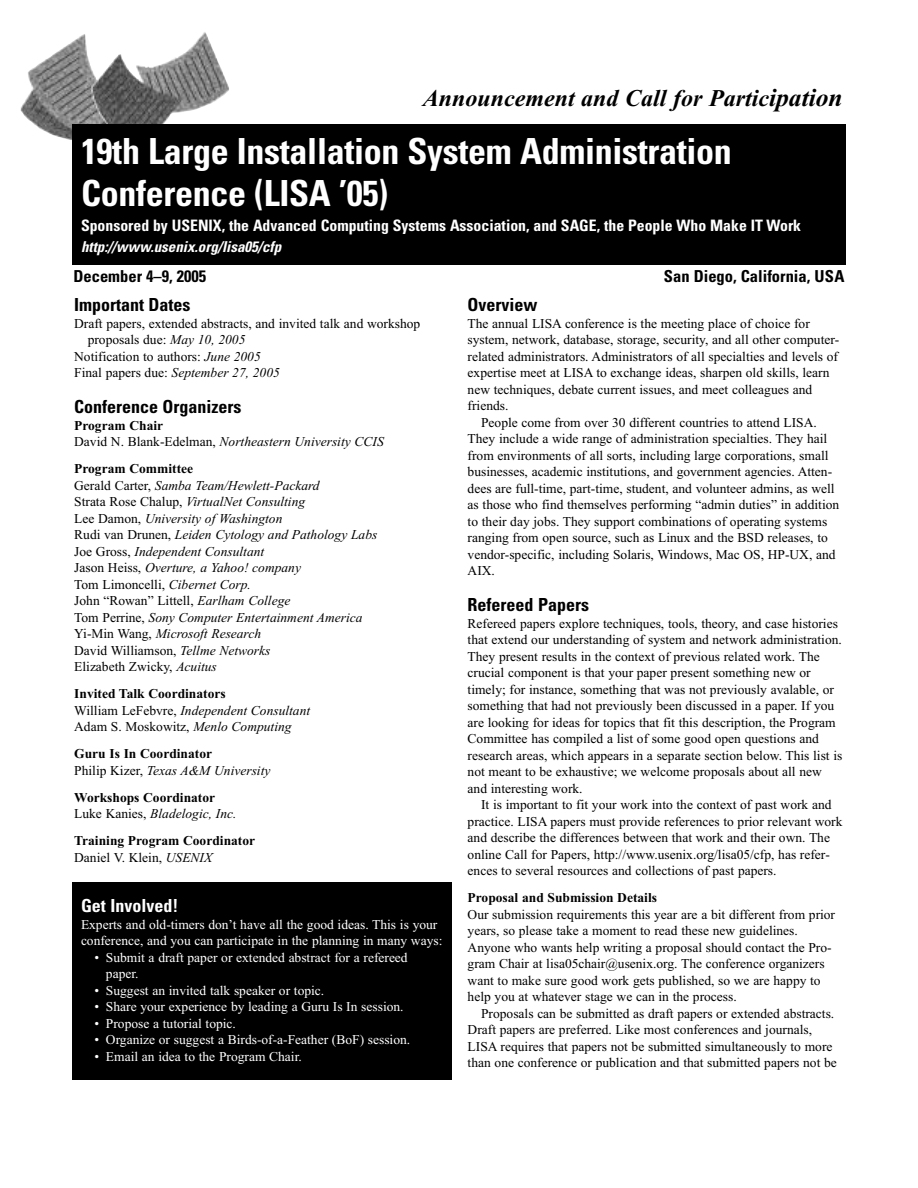
<style>
.page{position:relative;width:918px;height:1188px;background:#fff}
.page>*{position:absolute;margin:0;border:0;box-sizing:border-box;transform-origin:0 0}
.t1{font:700 condensed 36px/42px "Univers";letter-spacing:-.01em;color:#fff}
.t2{font:24px "Times New Roman Bd It MS";color:#000}
.t3{font:700 condensed 18px "Univers";color:#000}
.t4{font:700 condensed 18px "Univers";color:#fff}
.t5{font:700 condensed 16.5px "Univers";color:#000}
.t6{font:700 condensed 15.75px "Univers";color:#fff}
.t7{font:italic 700 condensed 15px "Univers";color:#fff}
.t8{font:13.5px/16.5px "Times New Roman MS";color:#000}
.t9{font:13.5px/16.5px "Times New Roman It MS";color:#000}
.t10{font:13.5px/16.5px "Times New Roman MS";color:#fff}
.t11{font:13.5px "Times New Roman Bd MS";color:#000}
.s1{font-size:25.5px}
.s2{font-family:"Times New Roman It MS"}
.s3{font-family:"Times New Roman MS"}
</style>
<div class="page">
<img style="left:20px;top:32px;width:209px;height:108px">
<div style="left:72px;top:124px;width:774px;height:141px;background:#000"></div>
<div style="left:72px;top:883px;width:380px;height:197px;background:#000"></div>
<h2 class="t2" style="left:423px;top:84px;width:422px">Announcement and Call for Partic<span class="s1">ipation</span></h2>
<h1 class="t1" style="left:81px;top:134px;width:652px">19th Large Installation System Administration<br>Conference (LISA ’05)</h1>
<p class="t6" style="left:81px;top:219px;width:722px">Sponsored by USENIX, the Advanced Computing Systems Association, and SAGE, the People Who Make IT Work</p>
<p class="t7" style="left:81px;top:241px;width:202px">http://www.usenix.org/lisa05/cfp</p>
<p class="t5" style="left:74px;top:270px;width:134px">December 4–9, 2005</p>
<p class="t5" style="left:664px;top:270px;width:182px">San Diego, California, USA</p>
<h3 class="t3" style="left:74px;top:298px;width:118px">Important Dates</h3>
<p class="t8" style="left:74px;top:315px;width:348px">Draft papers, extended abstracts, and invited talk and workshop</p>
<p class="t8" style="left:88px;top:331px;width:159px">proposals due: <span class="s2">May 10, 2005</span></p>
<p class="t8" style="left:74px;top:348px;width:188px">Notification to authors: <span class="s2">June 2005</span></p>
<p class="t9" style="left:74px;top:364px;width:207px"><span class="s3">Final papers due:</span> September 27, 2005</p>
<h3 class="t3" style="left:74px;top:400px;width:169px">Conference Organizers</h3>
<p class="t11" style="left:74px;top:417px;width:90px">Program Chair</p>
<p class="t9" style="left:74px;top:433px;width:311px"><span class="s3">David N. Blank-Edelman,</span> Northeastern University CCIS</p>
<p class="t11" style="left:74px;top:461px;width:120px">Program Committee</p>
<p class="t9" style="left:74px;top:477px;width:305px"><span class="s3">Gerald Carter,</span> Samba Team/Hewlett-Packard<br><span class="s3">Strata Rose Chalup,</span> VirtualNet Consulting<br><span class="s3">Lee Damon,</span> University of Washington<br><span class="s3">Rudi van Drunen,</span> Leiden Cytology and Pathology Labs <span class="s3">Joe Gross,</span> Independent Consultant<br><span class="s3">Jason Heiss,</span> Overture, a Yahoo! company</p>
<p class="t8" style="left:74px;top:576px;width:218px">Tom Limoncelli, <span class="s2">Cibernet Corp.<br></span>John “Rowan” Littell, <span class="s2">Earlham College</span></p>
<p class="t9" style="left:74px;top:609px;width:290px"><span class="s3">Tom Perrine,</span> Sony Computer Entertainment America<br><span class="s3">Yi-Min Wang,</span> Microsoft Research</p>
<p class="t8" style="left:74px;top:642px;width:198px">David Williamson, <span class="s2">Tellme Networks<br></span>Elizabeth Zwicky, <span class="s2">Acuitus</span></p>
<p class="t11" style="left:74px;top:686px;width:153px">Invited Talk Coordinators</p>
<p class="t9" style="left:74px;top:702px;width:237px"><span class="s3">William LeFebvre,</span> Independent Consultant</p>
<p class="t8" style="left:74px;top:718px;width:219px">Adam S. Moskowitz, <span class="s2">Menlo Computing</span></p>
<p class="t11" style="left:74px;top:746px;width:139px">Guru Is In Coordinator</p>
<p class="t9" style="left:74px;top:762px;width:198px"><span class="s3">Philip Kizer,</span> Texas A&amp;M University</p>
<p class="t11" style="left:74px;top:789px;width:142px">Workshops Coordinator</p>
<p class="t9" style="left:74px;top:805px;width:164px"><span class="s3">Luke Kanies,</span> Bladelogic, Inc.</p>
<p class="t11" style="left:74px;top:833px;width:182px">Training Program Coordinator</p>
<p class="t8" style="left:74px;top:849px;width:140px">Daniel V. Klein, <span class="s2">USENIX</span></p>
<h3 class="t4" style="left:81px;top:899px;width:99px">Get Involved!</h3>
<p class="t10" style="left:81px;top:916px;width:363px">Experts and old-timers don’t have all the good ideas. This is your conference, and you can participate in the planning in many ways:</p>
<p class="t10" style="left:106px;top:949px;width:303px;text-indent:-11px">• Submit a draft paper or extended abstract for a refereed paper.</p>
<p class="t10" style="left:94px;top:982px;width:231px">• Suggest an invited talk speaker or topic.</p>
<p class="t10" style="left:95px;top:998px;width:311px">• Share your experience by leading a Guru Is In session.</p>
<p class="t10" style="left:95px;top:1015px;width:143px">• Propose a tutorial topic.</p>
<p class="t10" style="left:95px;top:1031px;width:317px">• Organize or suggest a Birds-of-a-Feather (BoF) session.</p>
<p class="t10" style="left:95px;top:1048px;width:209px">• Email an idea to the Program Chair.</p>
<h3 class="t3" style="left:468px;top:298px;width:71px">Overview</h3>
<p class="t8" style="left:468px;top:315px;width:344px">The annual LISA conference is the meeting place of choice for</p>
<p class="t8" style="left:468px;top:331px;width:373px">system, network, database, storage, security, and all other computer-</p>
<p class="t8" style="left:468px;top:348px;width:372px">related administrators. Administrators of all specialties and levels of</p>
<p class="t8" style="left:468px;top:364px;width:363px">expertise meet at LISA to exchange ideas, sharpen old skills, learn</p>
<p class="t8" style="left:468px;top:381px;width:346px">new techniques, debate current issues, and meet colleagues and</p>
<p class="t8" style="left:468px;top:397px;width:42px">friends.</p>
<p class="t8" style="left:481px;top:414px;width:337px">People come from over 30 different countries to attend LISA.</p>
<p class="t8" style="left:468px;top:430px;width:361px">They include a wide range of administration specialties. They hail</p>
<p class="t8" style="left:468px;top:447px;width:362px">from environments of all sorts, including large corporations, small</p>
<p class="t8" style="left:468px;top:463px;width:366px">businesses, academic institutions, and government agencies. Atten-</p>
<p class="t8" style="left:468px;top:480px;width:369px">dees are full-time, part-time, student, and volunteer admins, as well</p>
<p class="t8" style="left:468px;top:496px;width:373px">as those who find themselves performing “admin duties” in addition</p>
<p class="t8" style="left:468px;top:513px;width:361px">to their day jobs. They support combinations of operating systems</p>
<p class="t8" style="left:468px;top:529px;width:362px">ranging from open source, such as Linux and the BSD releases, to</p>
<p class="t8" style="left:468px;top:546px;width:369px">vendor-specific, including Solaris, Windows, Mac OS, HP-UX, and</p>
<p class="t8" style="left:468px;top:562px;width:29px">AIX.</p>
<h3 class="t3" style="left:468px;top:598px;width:123px">Refereed Papers</h3>
<p class="t8" style="left:468px;top:615px;width:376px">Refereed papers explore techniques, tools, theory, and case histories that extend our understanding of system and network administration.<br>They present results in the context of previous related work. The crucial component is that your paper present something new or timely; for instance, something that was not previously avalable, or something that had not previously been discussed in a paper. If you are looking for ideas for topics that fit this description, the Program Committee has compiled a list of some good open questions and research areas, which appears in a separate section below. This list is not meant to be exhaustive; we welcome proposals about all new and interesting work.</p>
<p class="t8" style="left:468px;top:796px;width:376px;text-indent:14px">It is important to fit your work into the context of past work and practice. LISA papers must provide references to prior relevant work and describe the differences between that work and their own. The online Call for Papers, http://www.usenix.org/lisa05/cfp, has refer&shy;ences to several resources and collections of past papers.</p>
<p class="t11" style="left:468px;top:890px;width:191px">Proposal and Submission Details</p>
<p class="t8" style="left:468px;top:906px;width:369px">Our submission requirements this year are a bit different from prior years, so please take a moment to read these new guidelines.<br>Anyone who wants help writing a proposal should contact the Pro&shy;gram Chair at lisa05chair@usenix.org. The conference organizers want to make sure good work gets published, so we are happy to help you at whatever stage we can in the process.</p>
<p class="t8" style="left:468px;top:1005px;width:371px;text-indent:14px">Proposals can be submitted as draft papers or extended abstracts.<br>Draft papers are preferred. Like most conferences and journals, LISA requires that papers not be submitted simultaneously to more than one conference or publication and that submitted papers not be</p>
</div>
